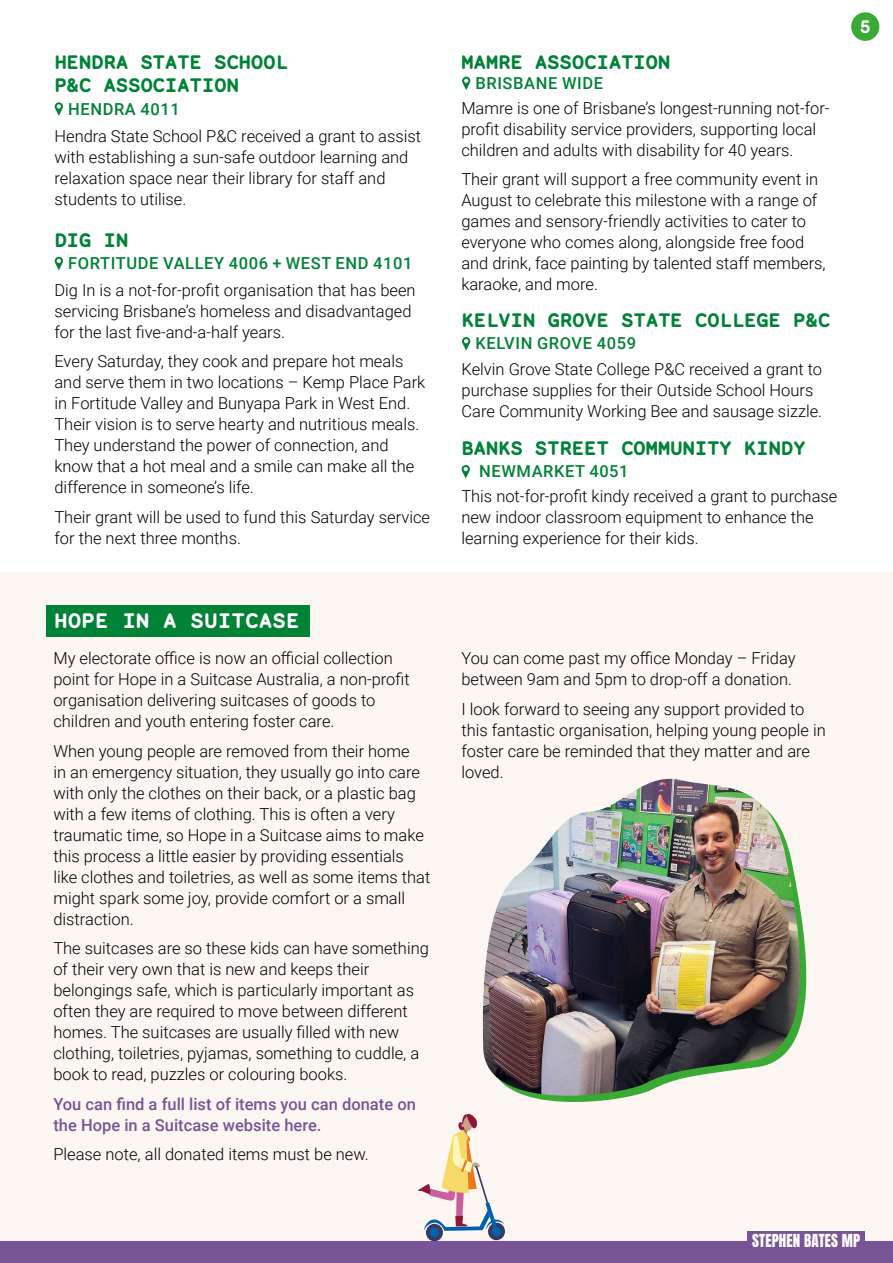
<style>
.page{position:relative;width:893px;height:1263px;background:#fff}
.page>*{position:absolute;margin:0;border:0;box-sizing:border-box;transform-origin:0 0}
.t1{font:800 21px "Monosten";letter-spacing:.03em;color:#fff}
.t2{font:800 19.5px/23.4px "Monosten";letter-spacing:.01em;color:#008237}
.t3{font:800 18px "Monosten";color:#fff}
.t4{font:300 16.5px/21px "Roboto";color:#000}
.t5{font:500 16.5px "Roboto";letter-spacing:.035em;color:#008237}
.t6{font:500 16.5px/21px "Roboto";color:#785496}
.t7{font:15px "Anton";letter-spacing:.01em;color:#fff}
</style>
<div class="page">
<div style="left:0;top:573px;width:893px;height:690px;background:#fdf7f3"></div>
<svg style="left:531px;top:914px;width:276px;height:188px"></svg>
<div style="left:0;top:1242px;width:893px;height:21px;background:#785496"></div>
<div style="left:748px;top:1231px;width:117px;height:20px;background:#785496"></div>
<div style="left:851px;top:12px;width:28px;height:29px;background:#3aaa35;border-radius:50%"></div>
<div style="left:46px;top:605px;width:264px;height:32px;background:#008237"></div>
<svg style="left:488px;top:1222px;width:17px;height:18px"></svg>
<div style="left:492px;top:1226px;width:9px;height:10px;background:#0061ad;border-radius:50%"></div>
<svg style="left:426px;top:1224px;width:17px;height:17px"></svg>
<div style="left:430px;top:1227px;width:9px;height:10px;background:#0061ad;border-radius:50%"></div>
<svg style="left:418px;top:1113px;width:86px;height:120px"></svg>
<svg style="left:55px;top:102px;width:8px;height:14px"></svg>
<svg style="left:462px;top:337px;width:8px;height:13px"></svg>
<svg style="left:55px;top:257px;width:8px;height:13px"></svg>
<svg style="left:462px;top:465px;width:8px;height:13px"></svg>
<img style="left:482px;top:778px;width:319px;height:319px">
<svg style="left:462px;top:77px;width:8px;height:13px"></svg>
<p class="t2" style="left:55px;top:50px;width:235px">HENDRA STATE SCHOOL<br>P&amp;C ASSOCIATION</p>
<p class="t5" style="left:68px;top:97px;width:113px">HENDRA 4011</p>
<p class="t4" style="left:54px;top:125px;width:368px">Hendra State School P&amp;C received a grant to assist with establishing a sun-safe outdoor learning and relaxation space near their library for staff and students to utilise.</p>
<p class="t2" style="left:55px;top:229px;width:75px">DIG IN</p>
<p class="t5" style="left:68px;top:252px;width:346px">FORTITUDE VALLEY 4006 + WEST END 4101</p>
<p class="t4" style="left:54px;top:279px;width:363px">Dig In is a not-for-profit organisation that has been servicing Brisbane’s homeless and disadvantaged for the last five-and-a-half years.</p>
<p class="t4" style="left:54px;top:350px;width:372px">Every Saturday, they cook and prepare hot meals and serve them in two locations – Kemp Place Park in Fortitude Valley and Bunyapa Park in West End.<br>Their vision is to serve hearty and nutritious meals.<br>They understand the power of connection, and know that a hot meal and a smile can make all the difference in someone’s life.</p>
<p class="t4" style="left:54px;top:506px;width:377px">Their grant will be used to fund this Saturday service for the next three months.</p>
<p class="t1" style="left:54px;top:607px;width:247px">HOPE IN A SUITCASE</p>
<p class="t4" style="left:53px;top:647px;width:358px">My electorate office is now an official collection point for Hope in a Suitcase Australia, a non-profit organisation delivering suitcases of goods to children and youth entering foster care.</p>
<p class="t4" style="left:53px;top:740px;width:379px">When young people are removed from their home<br>in an emergency situation, they usually go into care with only the clothes on their back, or a plastic bag with a few items of clothing. This is often a very traumatic time, so Hope in a Suitcase aims to make this process a little easier by providing essentials like clothes and toiletries, as well as some items that might spark some joy, provide comfort or a small distraction.</p>
<p class="t4" style="left:53px;top:937px;width:377px">The suitcases are so these kids can have something of their very own that is new and keeps their belongings safe, which is particularly important as often they are required to move between different homes. The suitcases are usually filled with new clothing, toiletries, pyjamas, something to cuddle, a book to read, puzzles or colouring books.</p>
<p class="t6" style="left:53px;top:1093px;width:364px">You can find a full list of items you can donate on the Hope in a Suitcase website here.</p>
<p class="t4" style="left:53px;top:1143px;width:317px">Please note, all donated items must be new.</p>
<p class="t2" style="left:462px;top:50px;width:210px">MAMRE ASSOCIATION</p>
<p class="t5" style="left:476px;top:72px;width:129px">BRISBANE WIDE</p>
<p class="t4" style="left:461px;top:97px;width:370px">Mamre is one of Brisbane’s longest-running not-for&shy;profit disability service providers, supporting local children and adults with disability for 40 years.</p>
<p class="t4" style="left:461px;top:168px;width:366px">Their grant will support a free community event in August to celebrate this milestone with a range of games and sensory-friendly activities to cater to everyone who comes along, alongside free food and drink, face painting by talented staff members, karaoke, and more.</p>
<p class="t2" style="left:462px;top:309px;width:370px">KELVIN GROVE STATE COLLEGE P&amp;C</p>
<p class="t5" style="left:475px;top:332px;width:162px">KELVIN GROVE 4059</p>
<p class="t4" style="left:462px;top:358px;width:362px">Kelvin Grove State College P&amp;C received a grant to purchase supplies for their Outside School Hours<br>Care Community Working Bee and sausage sizzle.</p>
<p class="t2" style="left:462px;top:437px;width:345px">BANKS STREET COMMUNITY KINDY</p>
<p class="t5" style="left:479px;top:460px;width:151px">NEWMARKET 4051</p>
<p class="t4" style="left:461px;top:485px;width:377px">This not-for-profit kindy received a grant to purchase new indoor classroom equipment to enhance the learning experience for their kids.</p>
<p class="t3" style="left:860px;top:15px;width:13px">5</p>
<p class="t4" style="left:461px;top:647px;width:336px">You can come past my office Monday – Friday between 9am and 5pm to drop-off a donation.</p>
<p class="t4" style="left:461px;top:698px;width:366px">I look forward to seeing any support provided to this fantastic organisation, helping young people in foster care be reminded that they matter and are loved.</p>
<p class="t7" style="left:752px;top:1233px;width:110px">STEPHEN BATES MP</p>
</div>
